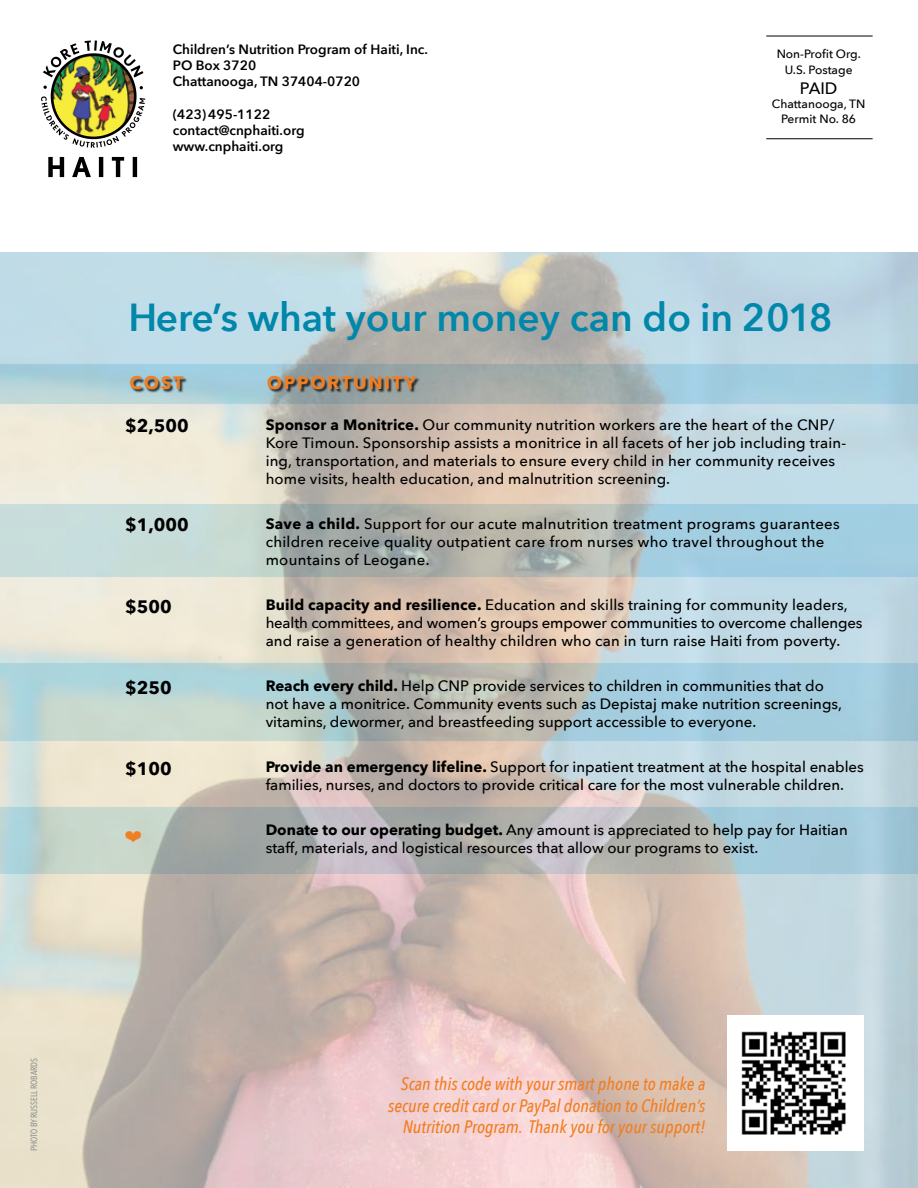
<style>
.page{position:relative;width:918px;height:1188px;background:#fff}
.page>*{position:absolute;margin:0;border:0;box-sizing:border-box;transform-origin:0 0}
.t1{font:600 39px "Avenir Next";color:#0087aa}
.t2{font:italic 500 18px/21.6px "Avenir Next Condensed";color:#f07e22;text-align:right}
.t3{font:700 18px "Avenir Next";color:#000}
.t4{font:700 18px "Avenir Next";letter-spacing:.1em;color:#f07e22}
.t5{font:500 16.5px "Avenir Next";color:#000}
.t6{font:500 15px/18px "Avenir Next";color:#000}
.t7{font:500 15px/18px "Avenir Next";letter-spacing:.02em;color:#000}
.t8{font:600 13.5px/16.2px "Avenir Next";color:#000}
.t9{font:500 12px/16.5px "Avenir Next";color:#000;text-align:center}
.t10{font:9px "Avenir Next Condensed";color:#808285}
.s1{font-weight:700}
</style>
<div class="page">
<img style="left:741px;top:1031px;width:105px;height:104px">
<hr style="left:766px;top:36px;width:107px;height:1px;background:#000">
<hr style="left:766px;top:138px;width:107px;height:1px;background:#000">
<svg style="left:0;top:365px;width:918px;height:39px;background:#a3bfc8"></svg>
<svg style="left:0;top:504px;width:918px;height:73px;background:#b1c6c8"></svg>
<svg style="left:0;top:663px;width:918px;height:78px;background:#b0c9cc"></svg>
<svg style="left:0;top:807px;width:918px;height:67px;background:#b0bcbe"></svg>
<svg style="left:48px;top:157px;width:89px;height:20px"></svg>
<img style="left:52px;top:55px;width:83px;height:83px;border-radius:42px">
<svg style="left:41px;top:96px;width:104px;height:52px"></svg>
<img style="left:43px;top:41px;width:100px;height:49px">
<div style="left:131px;top:377px;width:290px;height:16px;background:#000;opacity:.75"></div>
<svg style="left:126px;top:831px;width:15px;height:11px"></svg>
<p class="t10" style="left:29px;top:1151px;width:95px;rotate:-90deg">PHOTO BY RUSSELL ROBARDS</p>
<p class="t8" style="left:173px;top:41px;width:257px">Children’s Nutrition Program of Haiti, Inc.<br>PO Box 3720<br>Chattanooga, TN 37404-0720</p>
<p class="t8" style="left:173px;top:106px;width:133px">(423) 495-1122 contact@cnphaiti.org www.cnphaiti.org</p>
<p class="t9" style="left:777px;top:45px;width:86px">Non-Profit Org.<br>U.S. Postage</p>
<p class="t5" style="left:800px;top:78px;width:39px">PAID</p>
<p class="t9" style="left:772px;top:97px;width:95px;line-height:14.4px">Chattanooga, TN<br>Permit No. 86</p>
<h1 class="t1" style="left:129px;top:294px;width:706px">Here’s what your money can do in 2018</h1>
<p class="t4" style="left:130px;top:372px;width:55px">COST</p>
<p class="t4" style="left:267px;top:372px;width:151px">OPPORTUNITY</p>
<p class="t3" style="left:125px;top:414px;width:65px">$2,500</p>
<p class="t3" style="left:125px;top:513px;width:65px">$1,000</p>
<p class="t3" style="left:125px;top:596px;width:48px">$500</p>
<p class="t3" style="left:125px;top:677px;width:48px">$250</p>
<p class="t3" style="left:125px;top:758px;width:48px">$100</p>
<p class="t6" style="left:266px;top:415px;width:582px"><span class="s1">Sponsor a Monitrice.</span> Our community nutrition workers are the heart of the CNP/ Kore Timoun. Sponsorship assists a monitrice in all facets of her job including train&shy;ing, transportation, and materials to ensure every child in her community receives home visits, health education, and malnutrition screening.</p>
<p class="t7" style="left:266px;top:514px;width:576px"><span class="s1">Save a child.</span> Support for our acute malnutrition treatment programs guarantees children receive quality outpatient care from nurses who travel throughout the mountains of Leogane.</p>
<p class="t6" style="left:266px;top:595px;width:598px"><span class="s1">Build capacity and resilience.</span> Education and skills training for community leaders, health committees, and women’s groups empower communities to overcome challenges and raise a generation of healthy children who can in turn raise Haiti from poverty.</p>
<p class="t6" style="left:266px;top:676px;width:578px"><span class="s1">Reach every child.</span> Help CNP provide services to children in communities that do not have a monitrice. Community events such as Depistaj make nutrition screenings, vitamins, dewormer, and breastfeeding support accessible to everyone.</p>
<p class="t6" style="left:266px;top:757px;width:600px"><span class="s1">Provide an emergency lifeline.</span> Support for inpatient treatment at the hospital enables families, nurses, and doctors to provide critical care for the most vulnerable children.</p>
<p class="t6" style="left:266px;top:820px;width:584px"><span class="s1">Donate to our operating budget.</span> Any amount is appreciated to help pay for Haitian staff, materials, and logistical resources that allow our programs to exist.</p>
<p class="t2" style="left:388px;top:1073px;width:319px">Scan this code with your smart phone to make a secure credit card or PayPal donation to Children’s<br>Nutrition Program. Thank you for your support!</p>
</div>
